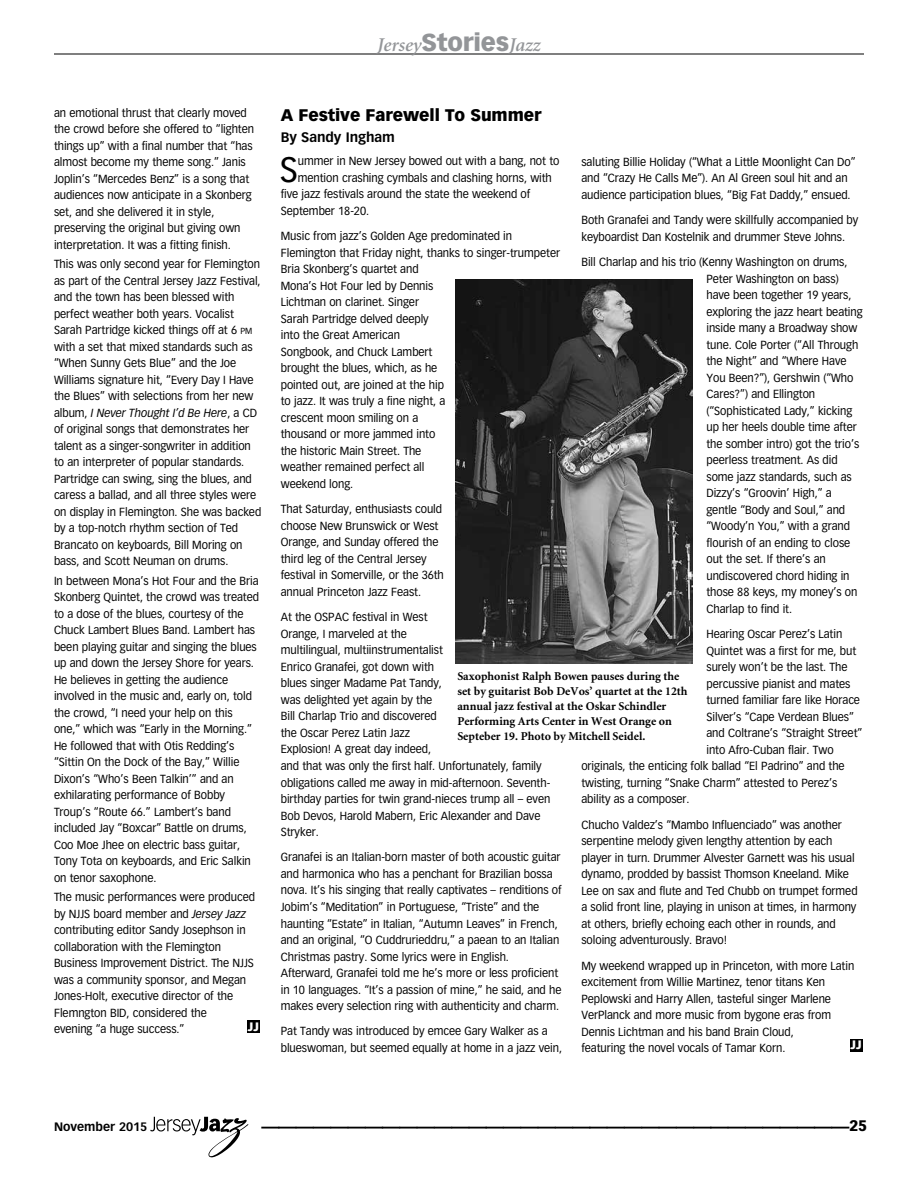
<style>
.page{position:relative;width:918px;height:1188px;background:#fff}
.page>*{position:absolute;margin:0;border:0;box-sizing:border-box;transform-origin:0 0}
.t1{font:700 36px "Vectora LH";color:#000}
.t2{font:34.65px "Vectora LH";color:#000;scale:.95 1}
.t3{font:italic 600 19.5px "Minion";letter-spacing:-.005em;color:#939598}
.t4{font:900 16.5px "Vectora LH";letter-spacing:-.005em;color:#000}
.t5{font:900 15px "Vectora LH";color:#000}
.t6{font:700 13.5px "Vectora LH";letter-spacing:-.005em;color:#000}
.t7{font:700 12px/15px "Minion";color:#000}
.t8{font:700 12px "Vectora LH";color:#000}
.t9{font:900 12px "Vectora LH";color:#fff}
.t10{font:11.55px/16.5px "Vectora LH";letter-spacing:-.005em;color:#000;scale:.95 1}
.s1{font-family:"Vectora LH";font-weight:900;font-style:normal;font-size:24px}
.s2{font-size:8.7px}
.s3{font-style:italic}
</style>
<div class="page">
<hr style="left:54px;top:54px;width:810px;height:1px;background:#000">
<svg style="left:150px;top:1117px;width:98px;height:40px"></svg>
<div style="left:850px;top:1039px;width:12px;height:13px;background:#000"></div>
<img style="left:455px;top:280px;width:238px;height:383px">
<div style="left:247px;top:1020px;width:13px;height:13px;background:#000"></div>
<h3 class="t3" style="left:377px;top:35px;width:165px">Jersey<span class="s1">Stories</span>Jazz</h3>
<p class="t10" style="left:54px;top:104px;width:212px">an emotional thrust that clearly moved the crowd before she offered to “lighten things up” with a final number that “has almost become my theme song.” Janis Joplin’s “Mercedes Benz” is a song that audiences now anticipate in a Skonberg set, and she delivered it in style, preserving the original but giving own interpretation. It was a fitting finish.</p>
<p class="t10" style="left:54px;top:256px;width:220px">This was only second year for Flemington as part of the Central Jersey Jazz Festival, and the town has been blessed with perfect weather both years. Vocalist Sarah Partridge kicked things off at 6 <span class="s2">pm </span>with a set that mixed standards such as “When Sunny Gets Blue” and the Joe Williams signature hit, “Every Day I Have the Blues” with selections from her new album, <span class="s3">I Never Thought I’d Be Here</span>, a CD of original songs that demonstrates her talent as a singer-songwriter in addition to an interpreter of popular standards.<br>Partridge can swing, sing the blues, and caress a ballad, and all three styles were on display in Flemington. She was backed by a top-notch rhythm section of Ted Brancato on keyboards, Bill Moring on bass, and Scott Neuman on drums.</p>
<p class="t10" style="left:54px;top:572px;width:217px">In between Mona’s Hot Four and the Bria Skonberg Quintet, the crowd was treated to a dose of the blues, courtesy of the Chuck Lambert Blues Band. Lambert has been playing guitar and singing the blues up and down the Jersey Shore for years.<br>He believes in getting the audience involved in the music and, early on, told the crowd, “I need your help on this one,” which was “Early in the Morning.” He followed that with Otis Redding’s “Sittin On the Dock of the Bay,” Willie Dixon’s “Who’s Been Talkin’” and an exhilarating performance of Bobby Troup’s “Route 66.” Lambert’s band included Jay “Boxcar” Battle on drums, Coo Moe Jhee on electric bass guitar, Tony Tota on keyboards, and Eric Salkin on tenor saxophone.</p>
<p class="t10" style="left:54px;top:889px;width:213px">The music performances were produced by NJJS board member and <span class="s3">Jersey Jazz </span>contributing editor Sandy Josephson in collaboration with the Flemington Business Improvement District. The NJJS was a community sponsor, and Megan Jones-Holt, executive director of the Flemngton BID, considered the<br>evening “a huge success.”</p>
<p class="t9" style="left:248px;top:1019px;width:13px">JJ</p>
<h3 class="t4" style="left:281px;top:105px;width:262px">A Festive Farewell To Summer</h3>
<p class="t6" style="left:281px;top:129px;width:116px">By Sandy Ingham</p>
<h2 class="t2" style="left:280px;top:149px;width:21px">S</h2>
<p class="t10" style="left:298px;top:153px;width:277px">ummer in New Jersey bowed out with a bang, not to</p>
<p class="t10" style="left:581px;top:153px;width:290px">saluting Billie Holiday (“What a Little Moonlight Can Do” and “Crazy He Calls Me”). An Al Green soul hit and an audience participation blues, “Big Fat Daddy,” ensued.</p>
<p class="t10" style="left:581px;top:212px;width:293px">Both Granafei and Tandy were skillfully accompanied by keyboardist Dan Kostelnik and drummer Steve Johns.</p>
<p class="t10" style="left:706px;top:254px;width:166px;text-indent:-125px">Bill Charlap and his trio (Kenny Washington on drums,<br>Peter Washington on bass) have been together 19 years, exploring the jazz heart beating inside many a Broadway show tune. Cole Porter (“All Through the Night” and “Where Have<br>You Been?”), Gershwin (“Who<br>Cares?”) and Ellington (“Sophisticated Lady,” kicking up her heels double time after the somber intro) got the trio’s peerless treatment. As did some jazz standards, such as<br>Dizzy’s “Groovin’ High,” a gentle “Body and Soul,” and “Woody’n You,” with a grand flourish of an ending to close out the set. If there’s an undiscovered chord hiding in those 88 keys, my money’s on<br>Charlap to find it.</p>
<p class="t10" style="left:706px;top:626px;width:145px">Hearing Oscar Perez’s Latin</p>
<p class="t10" style="left:706px;top:642px;width:159px">Quintet was a first for me, but</p>
<p class="t10" style="left:706px;top:659px;width:150px">surely won’t be the last. The</p>
<p class="t10" style="left:706px;top:675px;width:153px">percussive pianist and mates</p>
<p class="t10" style="left:706px;top:692px;width:163px">turned familiar fare like Horace</p>
<p class="t10" style="left:706px;top:708px;width:157px">Silver’s “Cape Verdean Blues”</p>
<p class="t10" style="left:706px;top:725px;width:166px">and Coltrane’s “Straight Street”</p>
<p class="t10" style="left:706px;top:741px;width:135px">into Afro-Cuban flair. Two</p>
<p class="t10" style="left:581px;top:758px;width:279px">originals, the enticing folk ballad “El Padrino” and the</p>
<p class="t10" style="left:581px;top:775px;width:271px">twisting, turning “Snake Charm” attested to Perez’s</p>
<p class="t10" style="left:581px;top:791px;width:116px">ability as a composer.</p>
<p class="t10" style="left:581px;top:816px;width:292px">Chucho Valdez’s “Mambo Influenciado” was another serpentine melody given lengthy attention by each player in turn. Drummer Alvester Garnett was his usual dynamo, prodded by bassist Thomson Kneeland. Mike Lee on sax and flute and Ted Chubb on trumpet formed a solid front line, playing in unison at times, in harmony at others, briefly echoing each other in rounds, and soloing adventurously. Bravo!</p>
<p class="t10" style="left:581px;top:958px;width:289px">My weekend wrapped up in Princeton, with more Latin excitement from Willie Martinez, tenor titans Ken Peplowski and Harry Allen, tasteful singer Marlene VerPlanck and more music from bygone eras from Dennis Lichtman and his band Brain Cloud,<br>featuring the novel vocals of Tamar Korn.</p>
<p class="t10" style="left:298px;top:170px;width:269px">mention crashing cymbals and clashing horns, with</p>
<p class="t10" style="left:281px;top:186px;width:264px">five jazz festivals around the state the weekend of</p>
<p class="t10" style="left:281px;top:203px;width:94px">September 18-20.</p>
<p class="t10" style="left:281px;top:228px;width:296px">Music from jazz’s Golden Age predominated in<br>Flemington that Friday night, thanks to singer-trumpeter<br>Bria Skonberg’s quartet and<br>Mona’s Hot Four led by Dennis<br>Lichtman on clarinet. Singer<br>Sarah Partridge delved deeply<br>into the Great American<br>Songbook, and Chuck Lambert<br>brought the blues, which, as he<br>pointed out, are joined at the hip<br>to jazz. It was truly a fine night, a<br>crescent moon smiling on a<br>thousand or more jammed into<br>the historic Main Street. The<br>weather remained perfect all<br>weekend long.</p>
<p class="t10" style="left:281px;top:501px;width:173px">That Saturday, enthusiasts could choose New Brunswick or West<br>Orange, and Sunday offered the third leg of the Central Jersey festival in Somerville, or the 36th annual Princeton Jazz Feast.</p>
<p class="t10" style="left:281px;top:609px;width:285px">At the OSPAC festival in West<br>Orange, I marveled at the<br>multilingual, multiinstrumentalist<br>Enrico Granafei, got down with<br>blues singer Madame Pat Tandy,<br>was delighted yet again by the<br>Bill Charlap Trio and discovered<br>the Oscar Perez Latin Jazz<br>Explosion! A great day indeed,<br>and that was only the first half. Unfortunately, family obligations called me away in mid-afternoon. Seventh&shy;birthday parties for twin grand-nieces trump all – even Bob Devos, Harold Mabern, Eric Alexander and Dave Stryker.</p>
<p class="t10" style="left:281px;top:849px;width:297px">Granafei is an Italian-born master of both acoustic guitar and harmonica who has a penchant for Brazilian bossa nova. It’s his singing that really captivates – renditions of Jobim’s “Meditation” in Portuguese, “Triste” and the haunting “Estate” in Italian, “Autumn Leaves” in French, and an original, “O Cuddrurieddru,” a paean to an Italian Christmas pastry. Some lyrics were in English.<br>Afterward, Granafei told me he’s more or less proficient in 10 languages. “It’s a passion of mine,” he said, and he makes every selection ring with authenticity and charm.</p>
<p class="t10" style="left:281px;top:1023px;width:298px">Pat Tandy was introduced by emcee Gary Walker as a blueswoman, but seemed equally at home in a jazz vein,</p>
<p class="t7" style="left:457px;top:669px;width:232px">Saxophonist Ralph Bowen pauses during the set by guitarist Bob DeVos’ quartet at the 12th annual jazz festival at the Oskar Schindler Performing Arts Center in West Orange on Septeber 19. Photo by Mitchell Seidel.</p>
<p class="t9" style="left:851px;top:1038px;width:13px">JJ</p>
<p class="t8" style="left:54px;top:1120px;width:95px">November 2015</p>
<h1 class="t1" style="left:261px;top:1089px;width:590px">__________________________________</h1>
<p class="t5" style="left:849px;top:1117px;width:19px">25</p>
</div>
